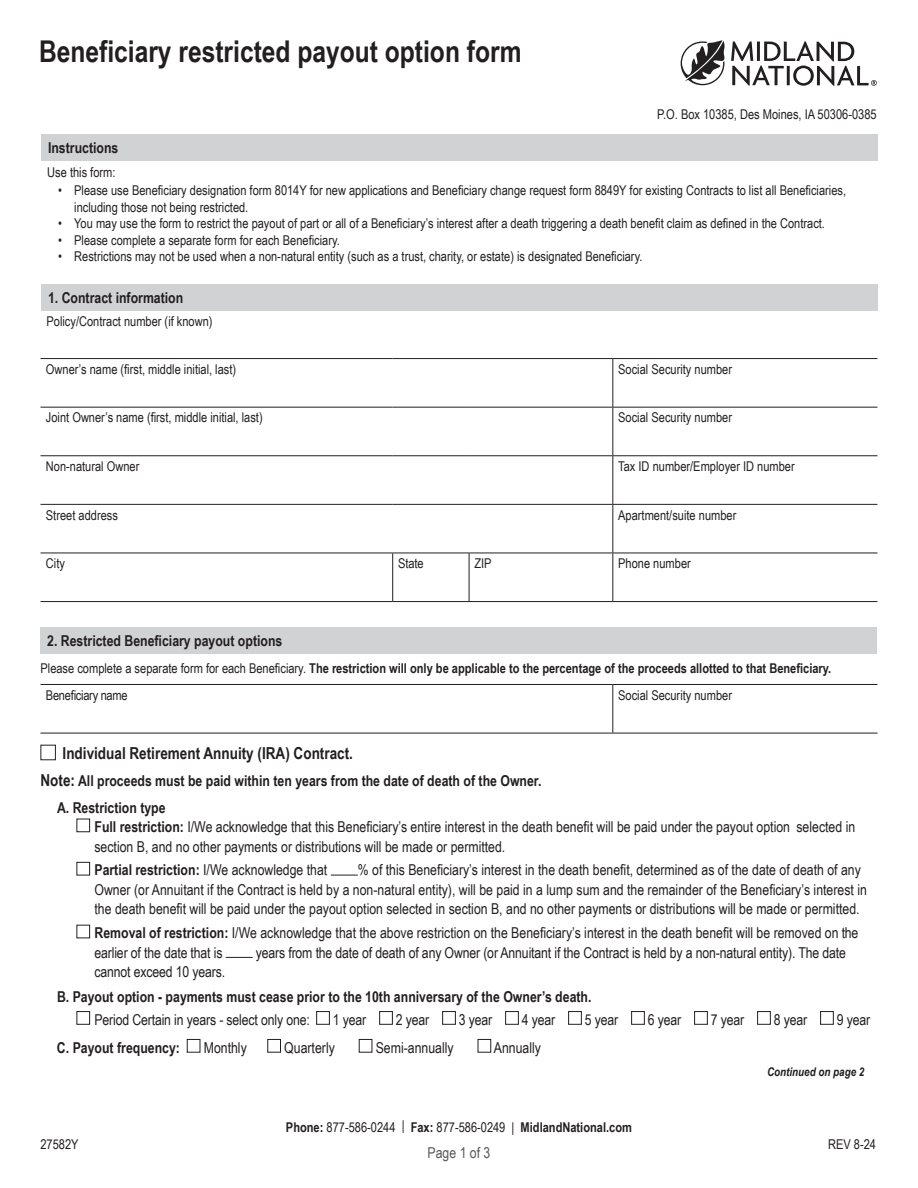
<style>
.page{position:relative;width:918px;height:1188px;background:#fff}
.page>*{position:absolute;margin:0;border:0;box-sizing:border-box;transform-origin:0 0}
.t1{font:700 30px "Arial Narrow";color:#231f20}
.t2{font:700 16.5px "Arial Narrow";color:#231f20}
.t3{font:15px/19.5px "Arial Narrow";color:#231f20}
.t4{font:700 15px "Arial Narrow";color:#231f20}
.t5{font:15px "Arial Narrow";color:#57585a}
.t6{font:13.5px/16.5px "Arial Narrow";color:#231f20}
.t7{font:700 13.5px/26.8px "Arial Narrow";color:#231f20}
.t8{font:italic 700 12px "Arial Narrow";color:#231f20}
.s1{font-weight:400}
.s2{font-size:16.5px}
.s3{font-weight:700}
</style>
<div class="page">
<svg style="left:731px;top:41px;width:146px;height:45px"></svg>
<svg style="left:681px;top:40px;width:44px;height:45px"></svg>
<div style="left:41px;top:284px;width:837px;height:27px;background:#d1d2d4"></div>
<div style="left:41px;top:134px;width:837px;height:27px;background:#d1d2d4"></div>
<div style="left:40px;top:627px;width:838px;height:27px;background:#d1d2d4"></div>
<hr style="left:612px;top:685px;width:1px;height:48px;background:#231f20">
<hr style="left:40px;top:733px;width:573px;height:1px;background:#231f20">
<hr style="left:613px;top:733px;width:264px;height:1px;background:#231f20">
<hr style="left:40px;top:684px;width:573px;height:1px;background:#231f20">
<hr style="left:613px;top:684px;width:264px;height:1px;background:#231f20">
<div style="left:40px;top:745px;width:16px;height:15px;border:1px solid #231f20"></div>
<hr style="left:612px;top:359px;width:1px;height:48px;background:#231f20">
<hr style="left:612px;top:408px;width:1px;height:47px;background:#231f20">
<hr style="left:41px;top:455px;width:352px;height:1px;background:#231f20">
<hr style="left:393px;top:455px;width:76px;height:1px;background:#231f20">
<hr style="left:469px;top:455px;width:144px;height:1px;background:#231f20">
<hr style="left:613px;top:455px;width:264px;height:1px;background:#231f20">
<hr style="left:612px;top:456px;width:1px;height:48px;background:#231f20">
<hr style="left:612px;top:505px;width:1px;height:48px;background:#231f20">
<hr style="left:612px;top:553px;width:1px;height:48px;background:#231f20">
<hr style="left:41px;top:601px;width:352px;height:1px;background:#231f20">
<hr style="left:393px;top:601px;width:76px;height:1px;background:#231f20">
<hr style="left:469px;top:601px;width:144px;height:1px;background:#231f20">
<hr style="left:613px;top:601px;width:264px;height:1px;background:#231f20">
<hr style="left:392px;top:553px;width:1px;height:48px;background:#231f20">
<hr style="left:469px;top:553px;width:1px;height:48px;background:#231f20">
<hr style="left:41px;top:358px;width:352px;height:1px;background:#231f20">
<hr style="left:393px;top:358px;width:76px;height:1px;background:#231f20">
<hr style="left:469px;top:358px;width:144px;height:1px;background:#231f20">
<hr style="left:613px;top:358px;width:264px;height:1px;background:#231f20">
<hr style="left:41px;top:407px;width:352px;height:1px;background:#231f20">
<hr style="left:393px;top:407px;width:76px;height:1px;background:#231f20">
<hr style="left:469px;top:407px;width:144px;height:1px;background:#231f20">
<hr style="left:613px;top:407px;width:264px;height:1px;background:#231f20">
<hr style="left:41px;top:504px;width:352px;height:1px;background:#231f20">
<hr style="left:393px;top:504px;width:76px;height:1px;background:#231f20">
<hr style="left:469px;top:504px;width:144px;height:1px;background:#231f20">
<hr style="left:613px;top:504px;width:264px;height:1px;background:#231f20">
<hr style="left:41px;top:553px;width:352px;height:1px;background:#231f20">
<hr style="left:393px;top:553px;width:76px;height:1px;background:#231f20">
<hr style="left:469px;top:553px;width:144px;height:1px;background:#231f20">
<hr style="left:613px;top:553px;width:264px;height:1px;background:#231f20">
<div style="left:76px;top:819px;width:14px;height:13px;border:1px solid #231f20"></div>
<div style="left:76px;top:862px;width:14px;height:13px;border:1px solid #231f20"></div>
<svg style="left:331px;top:875px;width:27px;height:1px"></svg>
<div style="left:76px;top:925px;width:14px;height:13px;border:1px solid #231f20"></div>
<svg style="left:226px;top:957px;width:27px;height:1px"></svg>
<div style="left:76px;top:1011px;width:14px;height:14px;border:1px solid #231f20"></div>
<div style="left:316px;top:1011px;width:14px;height:14px;border:1px solid #231f20"></div>
<div style="left:379px;top:1011px;width:14px;height:14px;border:1px solid #231f20"></div>
<div style="left:442px;top:1011px;width:14px;height:14px;border:1px solid #231f20"></div>
<div style="left:505px;top:1011px;width:14px;height:14px;border:1px solid #231f20"></div>
<div style="left:568px;top:1011px;width:14px;height:14px;border:1px solid #231f20"></div>
<div style="left:631px;top:1011px;width:14px;height:14px;border:1px solid #231f20"></div>
<div style="left:694px;top:1011px;width:14px;height:14px;border:1px solid #231f20"></div>
<div style="left:757px;top:1011px;width:14px;height:14px;border:1px solid #231f20"></div>
<div style="left:820px;top:1011px;width:14px;height:14px;border:1px solid #231f20"></div>
<div style="left:187px;top:1039px;width:13px;height:14px;border:1px solid #231f20"></div>
<div style="left:267px;top:1039px;width:14px;height:14px;border:1px solid #231f20"></div>
<div style="left:359px;top:1039px;width:13px;height:14px;border:1px solid #231f20"></div>
<div style="left:478px;top:1039px;width:13px;height:14px;border:1px solid #231f20"></div>
<h1 class="t1" style="left:39px;top:29px;width:484px">Beneficiary restricted payout option form</h1>
<p class="t6" style="left:657px;top:106px;width:221px">P.O. Box 10385, Des Moines, IA 50306-0385</p>
<p class="t4" style="left:48px;top:136px;width:72px">Instructions</p>
<p class="t6" style="left:47px;top:164px;width:70px">Use this form:</p>
<p class="t6" style="left:74px;top:182px;width:773px;text-indent:-16px">• Please use Beneficiary designation form 8014Y for new applications and Beneficiary change request form 8849Y for existing Contracts to list all Beneficiaries, including those not being restricted.</p>
<p class="t6" style="left:58px;top:215px;width:769px">• You may use the form to restrict the payout of part or all of a Beneficiary’s interest after a death triggering a death benefit claim as defined in the Contract.</p>
<p class="t6" style="left:58px;top:231px;width:283px">• Please complete a separate form for each Beneficiary.</p>
<p class="t6" style="left:58px;top:248px;width:586px">• Restrictions may not be used when a non-natural entity (such as a trust, charity, or estate) is designated Beneficiary.</p>
<p class="t4" style="left:48px;top:287px;width:137px">1. Contract information</p>
<p class="t6" style="left:47px;top:313px;width:168px">Policy/Contract number (if known)</p>
<p class="t6" style="left:46px;top:360px;width:192px">Owner’s name (first, middle initial, last)</p>
<p class="t6" style="left:618px;top:360px;width:115px">Social Security number</p>
<p class="t6" style="left:46px;top:409px;width:218px">Joint Owner’s name (first, middle initial, last)</p>
<p class="t6" style="left:618px;top:409px;width:115px">Social Security number</p>
<p class="t6" style="left:46px;top:457px;width:95px">Non-natural Owner</p>
<p class="t6" style="left:618px;top:457px;width:178px">Tax ID number/Employer ID number</p>
<p class="t6" style="left:46px;top:506px;width:73px">Street address</p>
<p class="t6" style="left:618px;top:506px;width:120px">Apartment/suite number</p>
<p class="t6" style="left:46px;top:555px;width:21px">City</p>
<p class="t6" style="left:398px;top:555px;width:27px">State</p>
<p class="t6" style="left:474px;top:555px;width:19px">ZIP</p>
<p class="t6" style="left:618px;top:555px;width:74px">Phone number</p>
<p class="t4" style="left:47px;top:629px;width:237px">2. Restricted Beneficiary payout options</p>
<p class="t7" style="left:46px;top:654px;width:787px;text-indent:-5px"><span class="s1">Please complete a separate form for each Beneficiary.</span> The restriction will only be applicable to the percentage of the proceeds allotted to that Beneficiary.<br><span class="s1">Beneficiary name</span></p>
<p class="t6" style="left:618px;top:686px;width:115px">Social Security number</p>
<p class="t2" style="left:63px;top:740px;width:292px">Individual Retirement Annuity (IRA) Contract.</p>
<p class="t4" style="left:40px;top:770px;width:502px"><span class="s2">Note:</span> All proceeds must be paid within ten years from the date of death of the Owner.</p>
<p class="t3" style="left:94px;top:797px;width:762px;text-indent:-37px"><span class="s3">A. Restriction type<br>Full restriction:</span> I/We acknowledge that this Beneficiary’s entire interest in the death benefit will be paid under the payout option selected in section B, and no other payments or distributions will be made or permitted.</p>
<p class="t4" style="left:94px;top:859px;width:234px">Partial restriction: <span class="s1">I/We acknowledge that</span></p>
<p class="t3" style="left:95px;top:860px;width:774px;text-indent:263px">% of this Beneficiary’s interest in the death benefit, determined as of the date of death of any<br>Owner (or Annuitant if the Contract is held by a non-natural entity), will be paid in a lump sum and the remainder of the Beneficiary’s interest in the death benefit will be paid under the payout option selected in section B, and no other payments or distributions will be made or permitted.</p>
<p class="t3" style="left:94px;top:923px;width:765px"><span class="s3">Removal of restriction:</span> I/We acknowledge that the above restriction on the Beneficiary’s interest in the death benefit will be removed on the earlier of the date that is</p>
<p class="t3" style="left:256px;top:942px;width:592px">years from the date of death of any Owner (or Annuitant if the Contract is held by a non-natural entity). The date</p>
<p class="t3" style="left:95px;top:962px;width:132px">cannot exceed 10 years.</p>
<p class="t4" style="left:57px;top:986px;width:536px">B. Payout option - payments must cease prior to the 10th anniversary of the Owner’s death.</p>
<p class="t3" style="left:94px;top:1009px;width:217px">Period Certain in years - select only one:</p>
<p class="t3" style="left:333px;top:1009px;width:35px">1 year</p>
<p class="t3" style="left:396px;top:1009px;width:35px">2 year</p>
<p class="t3" style="left:459px;top:1009px;width:35px">3 year</p>
<p class="t3" style="left:522px;top:1009px;width:35px">4 year</p>
<p class="t3" style="left:585px;top:1009px;width:35px">5 year</p>
<p class="t3" style="left:648px;top:1009px;width:35px">6 year</p>
<p class="t3" style="left:711px;top:1009px;width:35px">7 year</p>
<p class="t3" style="left:774px;top:1009px;width:35px">8 year</p>
<p class="t3" style="left:837px;top:1009px;width:35px">9 year</p>
<p class="t4" style="left:57px;top:1036px;width:125px">C. Payout frequency:</p>
<p class="t3" style="left:204px;top:1037px;width:45px">Monthly</p>
<p class="t3" style="left:284px;top:1037px;width:52px">Quarterly</p>
<p class="t3" style="left:376px;top:1037px;width:79px">Semi-annually</p>
<p class="t3" style="left:494px;top:1037px;width:49px">Annually</p>
<p class="t7" style="left:286px;top:1113px;width:348px">Phone: <span class="s1">877-586-0244 |</span> Fax: <span class="s1">877-586-0249 |</span> MidlandNational.com</p>
<p class="t8" style="left:767px;top:1063px;width:99px">Continued on page 2</p>
<p class="t6" style="left:40px;top:1136px;width:40px">27582Y</p>
<p class="t6" style="left:828px;top:1136px;width:49px">REV 8-24</p>
<p class="t5" style="left:428px;top:1142px;width:64px">Page 1 of 3</p>
</div>
